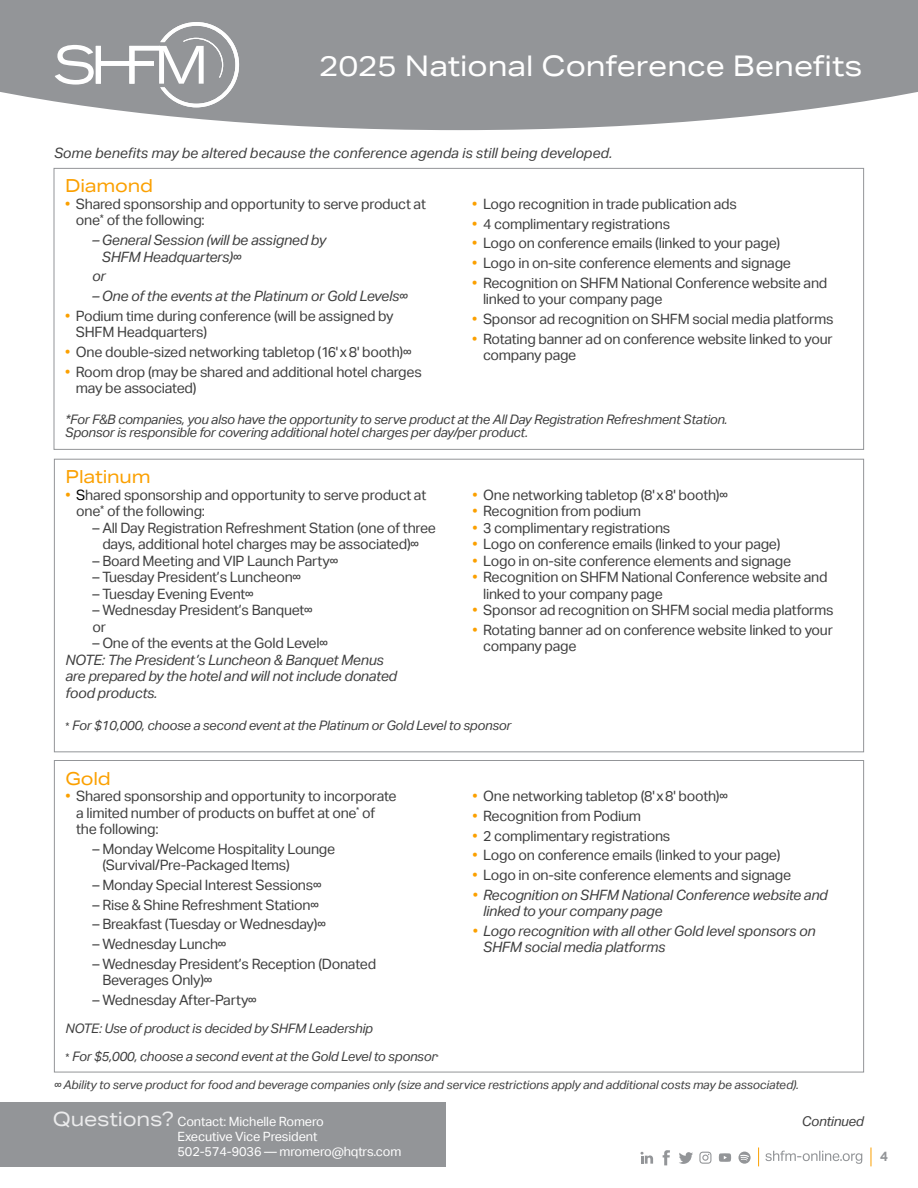
<style>
.page{position:relative;width:918px;height:1188px;background:#fff}
.page>*{position:absolute;margin:0;border:0;box-sizing:border-box;transform-origin:0 0}
.t1{font:28.5px "Aktiv Grotesk Ex";color:#fff}
.t2{font:18px "Aktiv Grotesk Ex";letter-spacing:-.01em;color:#fba000}
.t3{font:14.25px/16.5px "Aktiv Grotesk";letter-spacing:-.02em;color:#3f3f3f}
.t4{font:italic 14.25px/16.5px "Aktiv Grotesk";letter-spacing:-.02em;color:#3f3f3f}
.t5{font:italic 14.25px "Aktiv Grotesk";color:#3f3f3f}
.t6{font:italic 13.5px "Aktiv Grotesk";letter-spacing:-.02em;color:#3f3f3f}
.t7{font:700 13.5px "Aktiv Grotesk";color:#939598}
.t8{font:italic 13.2px/13.5px "Aktiv Grotesk";letter-spacing:-.02em;color:#3f3f3f}
.t9{font:12.75px/14.9px "Aktiv Grotesk";letter-spacing:-.01em;color:#fff}
.t10{font:italic 12px "Aktiv Grotesk";letter-spacing:-.01em;color:#3f3f3f}
.s1{color:#fba000}
.s2{color:#000}
.s3{font-style:normal;font-size:10.5px}
.s4{font-style:normal;font-size:7.65px}
.s5{font-family:"Aktiv Grotesk Ex";font-size:19.8px;color:#ebebec}
</style>
<div class="page">
<svg style="left:765px;top:1151px;width:97px;height:13px"></svg>
<svg style="left:699px;top:1152px;width:12px;height:12px"></svg>
<svg style="left:679px;top:1152px;width:14px;height:12px"></svg>
<svg style="left:663px;top:1150px;width:7px;height:15px"></svg>
<svg style="left:641px;top:1152px;width:12px;height:12px"></svg>
<svg style="left:719px;top:1153px;width:12px;height:9px"></svg>
<svg style="left:738px;top:1152px;width:13px;height:12px"></svg>
<div style="left:0;top:1102px;width:446px;height:65px;background:#939598"></div>
<svg style="left:758px;top:1148px;width:1px;height:18px"></svg>
<svg style="left:871px;top:1148px;width:1px;height:18px"></svg>
<svg style="left:0;top:0;width:918px;height:130px;background:#9ea0a2"></svg>
<svg style="left:55px;top:22px;width:184px;height:85px"></svg>
<h1 class="t1" style="left:319px;top:49px;width:545px">2025 National Conference Benefits</h1>
<p class="t5" style="left:54px;top:145px;width:560px">Some benefits may be altered because the conference agenda is still being developed.</p>
<p class="t2" style="left:65px;top:175px;width:89px">Diamond</p>
<p class="t3" style="left:76px;top:196px;width:352px;text-indent:-11px"><span class="s1">•</span> Shared sponsorship and opportunity to serve product at one<sup>*</sup> of the following:</p>
<p class="t4" style="left:102px;top:232px;width:226px;text-indent:-10px">– General Session (will be assigned by<br>SHFM Headquarters)∞</p>
<p class="t4" style="left:92px;top:268px;width:15px">or</p>
<p class="t4" style="left:92px;top:288px;width:317px">– One of the events at the Platinum or Gold Levels∞</p>
<p class="t3" style="left:76px;top:308px;width:319px;text-indent:-11px"><span class="s1">•</span> Podium time during conference (will be assigned by<br>SHFM Headquarters)</p>
<p class="t3" style="left:65px;top:344px;width:348px"><span class="s1">•</span> One double-sized networking tabletop (16' x 8' booth)∞</p>
<p class="t3" style="left:76px;top:364px;width:347px;text-indent:-11px"><span class="s1">•</span> Room drop (may be shared and additional hotel charges may be associated)</p>
<p class="t3" style="left:472px;top:196px;width:266px"><span class="s1">•</span> Logo recognition in trade publication ads</p>
<p class="t3" style="left:472px;top:215px;width:199px"><span class="s1">•</span> 4 complimentary registrations</p>
<p class="t3" style="left:472px;top:235px;width:309px"><span class="s1">•</span> Logo on conference emails (linked to your page)</p>
<p class="t3" style="left:472px;top:255px;width:320px"><span class="s1">•</span> Logo in on-site conference elements and signage</p>
<p class="t3" style="left:483px;top:275px;width:346px;text-indent:-11px"><span class="s1">•</span> Recognition on SHFM National Conference website and linked to your company page</p>
<p class="t3" style="left:472px;top:311px;width:363px"><span class="s1">•</span> Sponsor ad recognition on SHFM social media platforms</p>
<p class="t3" style="left:483px;top:331px;width:351px;text-indent:-11px"><span class="s1">•</span> Rotating banner ad on conference website linked to your company page</p>
<p class="t8" style="left:65px;top:413px;width:664px">*For F&amp;B companies, you also have the opportunity to serve product at the All Day Registration Refreshment Station.<br>Sponsor is responsible for covering additional hotel charges per day/per product.</p>
<p class="t2" style="left:66px;top:466px;width:87px">Platinum</p>
<p class="t3" style="left:76px;top:487px;width:352px;text-indent:-11px"><span class="s1">•</span> <span class="s2">S</span>hared sponsorship and opportunity to serve product at one<sup>*</sup> of the following:</p>
<p class="t3" style="left:93px;top:520px;width:345px;text-align:center">– All Day Registration Refreshment Station (one of three days, additional hotel charges may be associated)∞</p>
<p class="t3" style="left:93px;top:553px;width:247px">– Board Meeting and VIP Launch Party∞</p>
<p class="t3" style="left:93px;top:569px;width:210px">– Tuesday President’s Luncheon∞</p>
<p class="t3" style="left:93px;top:586px;width:163px">– Tuesday Evening Event∞</p>
<p class="t3" style="left:93px;top:602px;width:222px">– Wednesday President’s Banquet∞ or</p>
<p class="t3" style="left:93px;top:635px;width:237px">– One of the events at the Gold Level∞</p>
<p class="t4" style="left:66px;top:652px;width:333px">NOTE: The President’s Luncheon &amp; Banquet Menus are prepared by the hotel and will not include donated food products.</p>
<p class="t3" style="left:473px;top:487px;width:257px"><span class="s1">•</span> One networking tabletop (8' x 8' booth)∞</p>
<p class="t3" style="left:473px;top:503px;width:170px"><span class="s1">•</span> Recognition from podium</p>
<p class="t3" style="left:473px;top:520px;width:199px"><span class="s1">•</span> 3 complimentary registrations</p>
<p class="t3" style="left:473px;top:536px;width:309px"><span class="s1">•</span> Logo on conference emails (linked to your page)</p>
<p class="t3" style="left:473px;top:553px;width:320px"><span class="s1">•</span> Logo in on-site conference elements and signage</p>
<p class="t3" style="left:483px;top:569px;width:346px;text-indent:-11px"><span class="s1">•</span> Recognition on SHFM National Conference website and linked to your company page</p>
<p class="t3" style="left:473px;top:602px;width:363px"><span class="s1">•</span> Sponsor ad recognition on SHFM social media platforms</p>
<p class="t3" style="left:483px;top:622px;width:351px;text-indent:-11px"><span class="s1">•</span> Rotating banner ad on conference website linked to your company page</p>
<p class="t8" style="left:66px;top:719px;width:447px"><span class="s3">*</span> For $10,000, choose a second event at the Platinum or Gold Level to sponsor</p>
<p class="t2" style="left:66px;top:768px;width:47px">Gold</p>
<p class="t3" style="left:76px;top:788px;width:322px;text-indent:-11px"><span class="s1">•</span> Shared sponsorship and opportunity to incorporate a limited number of products on buffet at one<sup>*</sup> of the following:</p>
<p class="t3" style="left:102px;top:841px;width:234px;text-indent:-10px">– Monday Welcome Hospitality Lounge (Survival/Pre-Packaged Items)</p>
<p class="t3" style="left:93px;top:877px;width:230px">– Monday Special Interest Sessions∞</p>
<p class="t3" style="left:93px;top:897px;width:228px">– Rise &amp; Shine Refreshment Station∞</p>
<p class="t3" style="left:93px;top:916px;width:235px">– Breakfast (Tuesday or Wednesday)∞</p>
<p class="t3" style="left:93px;top:936px;width:135px">– Wednesday Lunch∞</p>
<p class="t3" style="left:102px;top:956px;width:275px;text-indent:-10px">– Wednesday President’s Reception (Donated<br>Beverages Only)∞</p>
<p class="t3" style="left:93px;top:992px;width:166px">– Wednesday After-Party∞</p>
<p class="t8" style="left:66px;top:1021px;width:309px">NOTE: Use of product is decided by SHFM Leadership</p>
<p class="t3" style="left:472px;top:788px;width:257px"><span class="s1">•</span> One networking tabletop (8' x 8' booth)∞</p>
<p class="t3" style="left:472px;top:808px;width:170px"><span class="s1">•</span> Recognition from Podium</p>
<p class="t3" style="left:472px;top:827px;width:199px"><span class="s1">•</span> 2 complimentary registrations</p>
<p class="t3" style="left:472px;top:847px;width:309px"><span class="s1">•</span> Logo on conference emails (linked to your page)</p>
<p class="t3" style="left:472px;top:867px;width:320px"><span class="s1">•</span> Logo in on-site conference elements and signage</p>
<p class="t4" style="left:483px;top:887px;width:346px;text-indent:-11px"><span class="s1">•</span> Recognition on SHFM National Conference website and linked to your company page</p>
<p class="t4" style="left:483px;top:923px;width:334px;text-indent:-11px"><span class="s1">•</span> Logo recognition with all other Gold level sponsors on<br>SHFM social media platforms</p>
<p class="t8" style="left:66px;top:1050px;width:375px"><span class="s3">*</span> For $5,000, choose a second event at the Gold Level to sponsor<span class="s4">*</span></p>
<p class="t10" style="left:54px;top:1077px;width:746px">∞ Ability to serve product for food and beverage companies only (size and service restrictions apply and additional costs may be associated).</p>
<p class="t9" style="left:178px;top:1114px;width:225px;text-indent:-125px"><span class="s5">Questions?</span> Contact: Michelle Romero<br>Executive Vice President<br>502-574-9036 — mromero@hqtrs.com</p>
<p class="t6" style="left:802px;top:1114px;width:64px">Continued</p>
<p class="t7" style="left:880px;top:1148px;width:9px">4</p>
</div>
